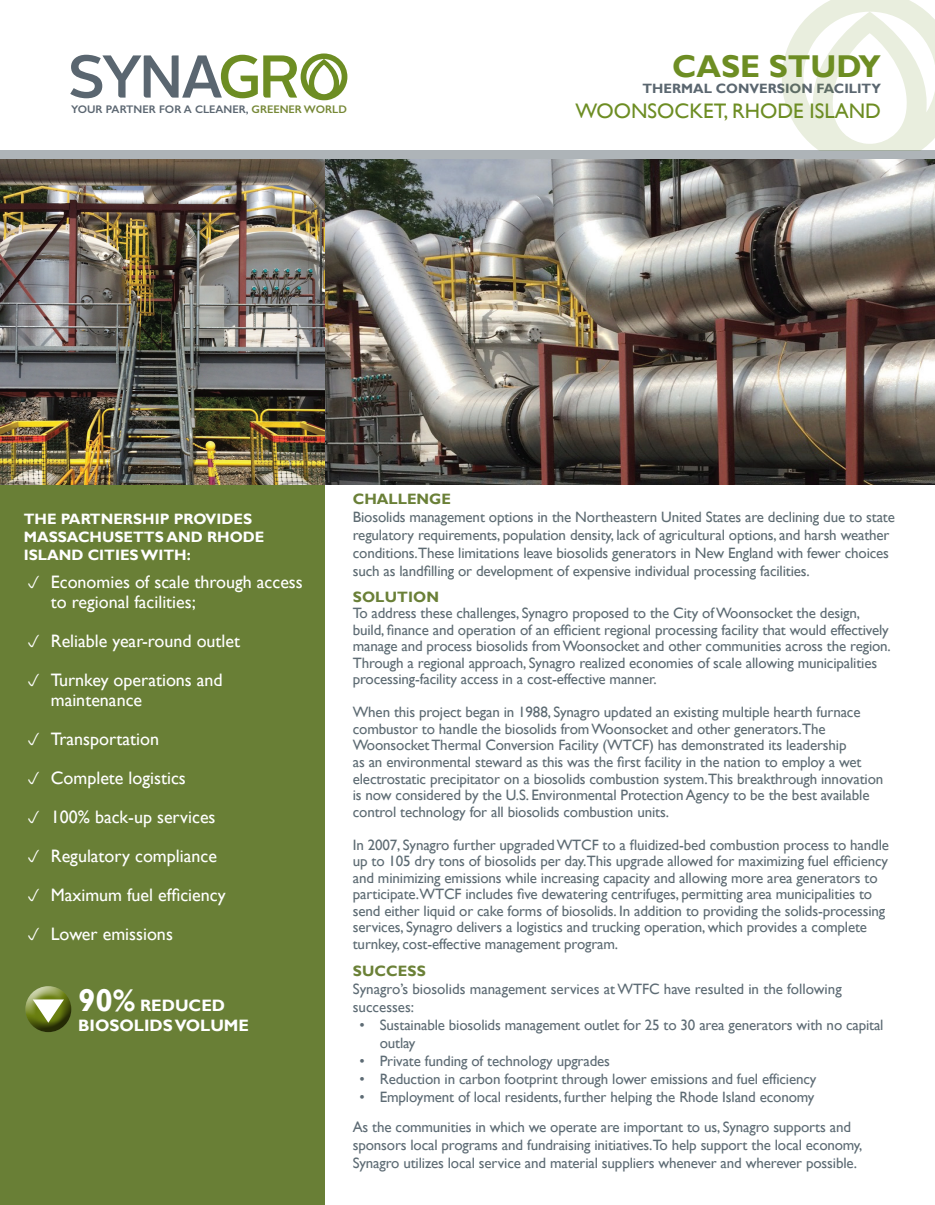
<style>
.page{position:relative;width:935px;height:1205px;background:#fff}
.page>*{position:absolute;margin:0;border:0;box-sizing:border-box;transform-origin:0 0}
.t1{font:700 31.5px "Gill Sans";color:#6d8d23}
.t2{font:21px "Gill Sans";color:#6d8d23}
.t3{font:18px/19.5px "Gill Sans";color:#fff}
.t4{font:700 16.5px/19.8px "Gill Sans";color:#fff}
.t5{font:15px/16.5px "Gill Sans";letter-spacing:-.01em;color:#5d6b73}
.t6{font:15px/18px "Gill Sans";letter-spacing:-.01em;color:#5d6b74}
.t7{font:15px/18px "Gill Sans";letter-spacing:-.01em;color:#5d6b72}
.t8{font:700 15px/18px "Gill Sans";color:#fff}
.t9{font:700 15px "Gill Sans";color:#6a8037}
.t10{font:700 15px "Gill Sans";letter-spacing:.01em;color:#6b8137}
.t11{font:700 13.5px "Gill Sans";color:#5b6770}
.t12{font:600 11.1px "Gill Sans";color:#5b6671}
.s1{color:#768836}
.s2{font-size:31.5px}
</style>
<div class="page">
<div style="left:0;top:484px;width:324px;height:720px;background:#697f36"></div>
<img style="left:0;top:159px;width:934px;height:325px">
<div style="left:0;top:150px;width:934px;height:9px;background:#aeb4b8"></div>
<div style="left:23px;top:984px;width:48px;height:34px;background:#fff;opacity:.75"></div>
<div style="left:23px;top:992px;width:48px;height:40px;background:#231f20;opacity:.75"></div>
<svg style="left:33px;top:999px;width:31px;height:23px"></svg>
<svg style="left:782px;top:0;width:152px;height:150px"></svg>
<svg style="left:70px;top:53px;width:277px;height:47px"></svg>
<p class="t1" style="left:672px;top:47px;width:210px">CASE STUDY</p>
<p class="t11" style="left:642px;top:80px;width:240px">THERMAL CONVERSION FACILITY</p>
<p class="t12" style="left:71px;top:103px;width:277px">YOUR PARTNER FOR A CLEANER, <span class="s1">GREENER WORLD</span></p>
<p class="t2" style="left:575px;top:99px;width:307px">WOONSOCKET, RHODE ISLAND</p>
<p class="t8" style="left:24px;top:510px;width:242px">THE PARTNERSHIP PROVIDES<br>MASSACHUSETTS AND RHODE<br>ISLAND CITIES WITH:</p>
<p class="t3" style="left:51px;top:573px;width:253px">Economies of scale through access to regional facilities;</p>
<p class="t3" style="left:51px;top:631px;width:191px">Reliable year-round outlet</p>
<p class="t3" style="left:51px;top:670px;width:173px">Turnkey operations and maintenance</p>
<p class="t3" style="left:51px;top:729px;width:110px">Transportation</p>
<p class="t3" style="left:51px;top:768px;width:136px">Complete logistics</p>
<p class="t3" style="left:51px;top:807px;width:166px">100% back-up services</p>
<p class="t3" style="left:51px;top:846px;width:168px">Regulatory compliance</p>
<p class="t3" style="left:51px;top:885px;width:176px">Maximum fuel efficiency</p>
<p class="t3" style="left:51px;top:924px;width:124px">Lower emissions</p>
<p class="t4" style="left:78px;top:995px;width:172px"><span class="s2">90%</span> REDUCED<br>BIOSOLIDS VOLUME</p>
<p class="t9" style="left:352px;top:490px;width:100px">CHALLENGE</p>
<p class="t7" style="left:352px;top:508px;width:543px">Biosolids management options in the Northeastern United States are declining due to state regulatory requirements, population density, lack of agricultural options, and harsh weather conditions.These limitations leave biosolids generators in New England with fewer choices such as landfilling or development of expensive individual processing facilities.</p>
<p class="t9" style="left:352px;top:587px;width:88px">SOLUTION</p>
<p class="t5" style="left:352px;top:605px;width:539px">To address these challenges, Synagro proposed to the City of Woonsocket the design, build, finance and operation of an efficient regional processing facility that would effectively manage and process biosolids from Woonsocket and other communities across the region.<br>Through a regional approach, Synagro realized economies of scale allowing municipalities processing-facility access in a cost-effective manner.</p>
<p class="t5" style="left:352px;top:704px;width:532px">When this project began in 1988, Synagro updated an existing multiple hearth furnace combustor to handle the biosolids from Woonsocket and other generators.The Woonsocket Thermal Conversion Facility (WTCF) has demonstrated its leadership<br>as an environmental steward as this was the first facility in the nation to employ a wet electrostatic precipitator on a biosolids combustion system.This breakthrough innovation is now considered by the U.S. Environmental Protection Agency to be the best available control technology for all biosolids combustion units.</p>
<p class="t5" style="left:352px;top:836px;width:537px">In 2007, Synagro further upgraded WTCF to a fluidized-bed combustion process to handle up to 105 dry tons of biosolids per day.This upgrade allowed for maximizing fuel efficiency and minimizing emissions while increasing capacity and allowing more area generators to participate.WTCF includes five dewatering centrifuges, permitting area municipalities to send either liquid or cake forms of biosolids. In addition to providing the solids-processing services, Synagro delivers a logistics and trucking operation, which provides a complete turnkey, cost-effective management program.</p>
<p class="t10" style="left:352px;top:961px;width:75px">SUCCESS</p>
<p class="t6" style="left:352px;top:979px;width:490px">Synagro’s biosolids management services at WTFC have resulted in the following successes:</p>
<p class="t6" style="left:380px;top:1015px;width:505px;text-indent:-20px">• Sustainable biosolids management outlet for 25 to 30 area generators with no capital outlay</p>
<p class="t6" style="left:359px;top:1051px;width:252px">• Private funding of technology upgrades</p>
<p class="t6" style="left:359px;top:1069px;width:458px">• Reduction in carbon footprint through lower emissions and fuel efficiency</p>
<p class="t6" style="left:359px;top:1087px;width:456px">• Employment of local residents, further helping the Rhode Island economy</p>
<p class="t6" style="left:352px;top:1118px;width:511px">As the communities in which we operate are important to us, Synagro supports and sponsors local programs and fundraising initiatives.To help support the local economy,<br>Synagro utilizes local service and material suppliers whenever and wherever possible.</p>
</div>
